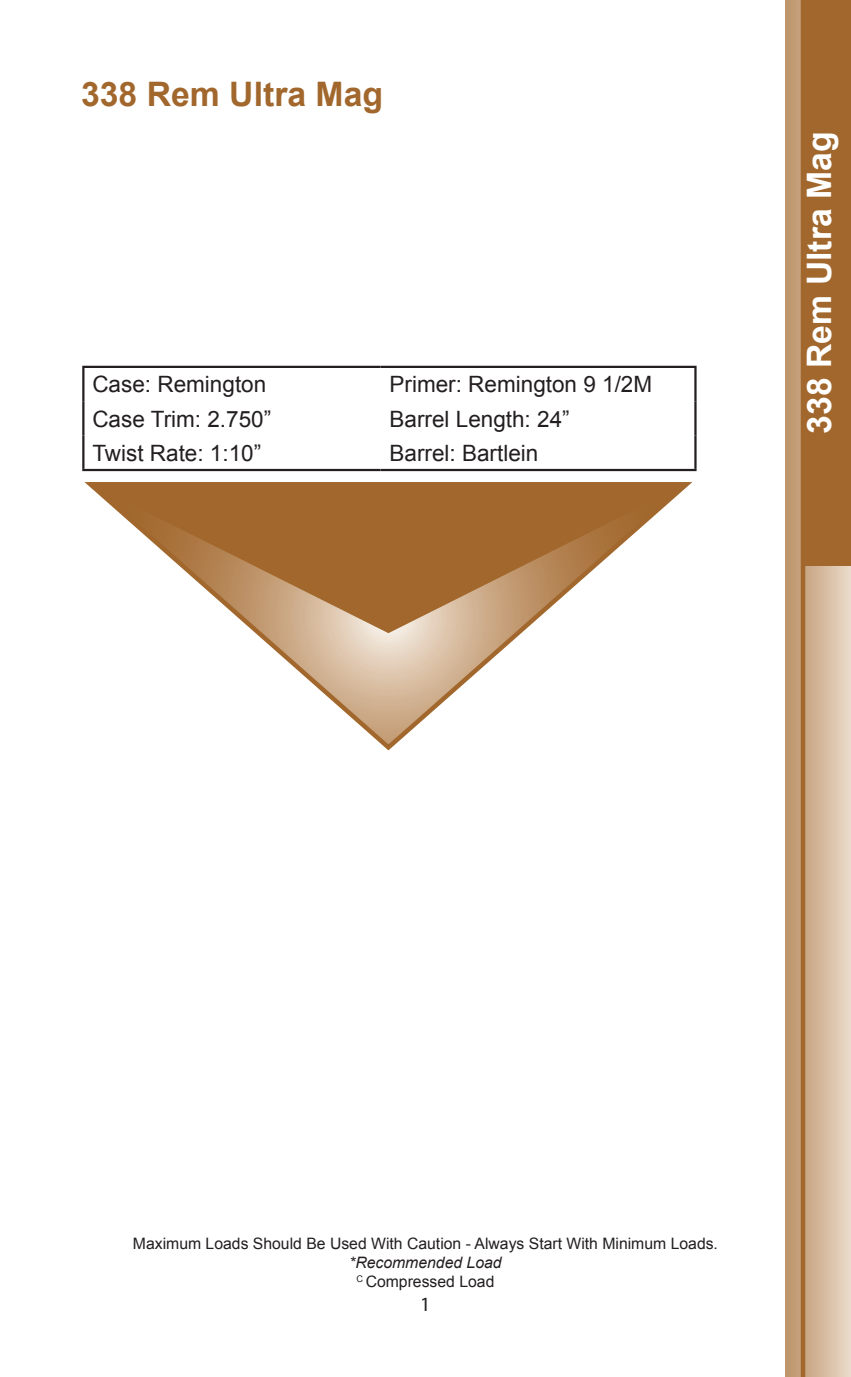
<style>
.page{position:relative;width:851px;height:1377px;background:#fff}
.page>*{position:absolute;margin:0;border:0;box-sizing:border-box;transform-origin:0 0}
.t1{font:700 33.75px "Arial";color:#fff}
.t2{font:700 33.75px "Arial";color:#a1672c}
.t3{font:22.5px "Arial";color:#231f20}
.t4{font:20.25px "Myriad Pro";color:#231f20}
.t5{font:15.75px "Arial";color:#231f20}
.t6{font:italic 15.75px/18.9px "Arial";color:#231f20;text-align:center}
.s1{font-style:normal}
</style>
<div class="page">
<svg style="left:785px;top:0;width:65px;height:1377px;background:#cfb193"></svg>
<div style="left:800px;top:0;width:50px;height:565px;background:#a1672c"></div>
<div style="left:800px;top:0;width:5px;height:1377px;background:#a1672c"></div>
<hr style="left:82px;top:366px;width:298px;height:2px;background:#231f20">
<hr style="left:82px;top:368px;width:2px;height:33px;background:#231f20">
<hr style="left:380px;top:366px;width:316px;height:2px;background:#231f20">
<hr style="left:694px;top:368px;width:2px;height:33px;background:#231f20">
<hr style="left:82px;top:401px;width:2px;height:35px;background:#231f20">
<hr style="left:694px;top:401px;width:2px;height:35px;background:#231f20">
<hr style="left:82px;top:436px;width:2px;height:33px;background:#231f20">
<hr style="left:694px;top:436px;width:2px;height:33px;background:#231f20">
<hr style="left:82px;top:469px;width:298px;height:2px;background:#231f20">
<hr style="left:380px;top:469px;width:316px;height:2px;background:#231f20">
<svg style="left:84px;top:482px;width:609px;height:269px"></svg>
<svg style="left:87px;top:482px;width:602px;height:151px;fill:#a1672c"></svg>
<h1 class="t2" style="left:81px;top:71px;width:303px">338 Rem Ultra Mag</h1>
<p class="t3" style="left:92px;top:370px;width:175px">Case: Remington</p>
<p class="t3" style="left:389px;top:370px;width:264px">Primer: Remington 9 1/2M</p>
<p class="t3" style="left:92px;top:404px;width:180px">Case Trim: 2.750”</p>
<p class="t3" style="left:389px;top:404px;width:182px">Barrel Length: 24”</p>
<p class="t3" style="left:92px;top:438px;width:170px">Twist Rate: 1:10”</p>
<p class="t3" style="left:389px;top:438px;width:150px">Barrel: Bartlein</p>
<h1 class="t1" style="left:796px;top:434px;width:303px;rotate:-90deg">338 Rem Ultra Mag</h1>
<p class="t5" style="left:133px;top:1233px;width:586px">Maximum Loads Should Be Used With Caution - Always Start With Minimum Loads.</p>
<p class="t6" style="left:349px;top:1253px;width:154px">*Recommended Load<br><sup>C</sup> <span class="s1">Compressed Load</span></p>
<p class="t4" style="left:420px;top:1292px;width:12px">1</p>
</div>
